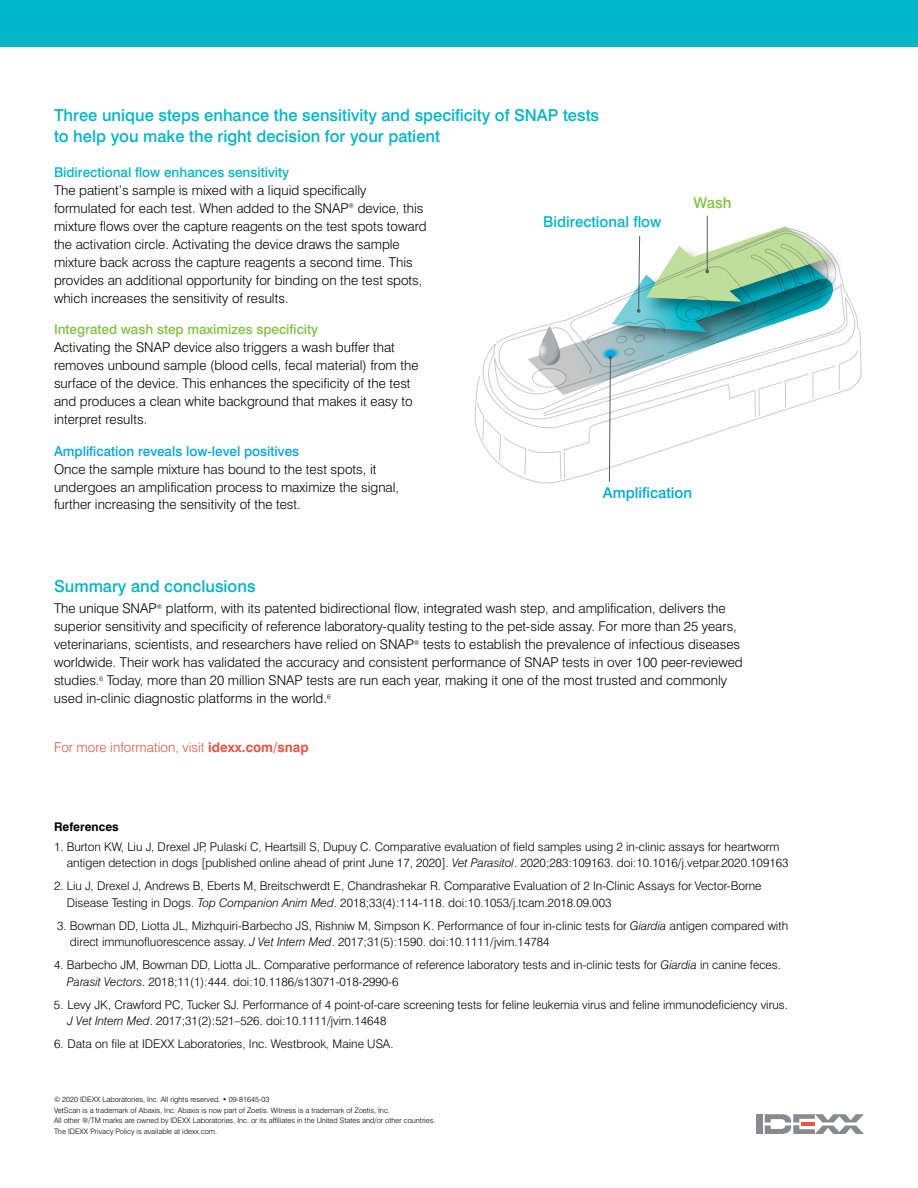
<style>
.page{position:relative;width:918px;height:1188px;background:#fff}
.page>*{position:absolute;margin:0;border:0;box-sizing:border-box;transform-origin:0 0}
.t1{font:300 34.95px "Swiss 721 BT";color:#00b7c9}
.t2{font:300 34.95px "Swiss 721 BT";color:#82c341}
.t3{font:500 16.5px/21px "Swiss 721 BT";color:#00b7c9}
.t4{font:500 15px "Swiss 721 BT";color:#00b7c9}
.t5{font:500 15px "Swiss 721 BT";color:#00a8e4}
.t6{font:500 15px "Swiss 721 BT";color:#82c341}
.t7{font:300 13.5px/18px "Swiss 721 BT";color:#000}
.t8{font:300 13.5px "Swiss 721 BT";color:#f0533f}
.t9{font:500 13.5px "Swiss 721 BT";color:#82c341}
.t10{font:500 13.5px "Swiss 721 BT";color:#00a8e4}
.t11{font:500 13.5px "Swiss 721 BT";color:#00b7c9}
.t12{font:300 12px/16.5px "Swiss 721 BT";color:#000}
.t13{font:700 12px "Swiss 721 BT";color:#000}
.t14{font:300 7.5px/10.5px "Swiss 721 BT";color:#000}
.s1{font-weight:700}
.s2{font-style:italic}
</style>
<div class="page">
<div style="left:0;top:0;width:918px;height:46px;background:#00b7c9"></div>
<div style="left:756px;top:1114px;width:6px;height:20px;background:#878a8f"></div>
<svg style="left:765px;top:1114px;width:99px;height:20px"></svg>
<hr style="left:707px;top:216px;width:1px;height:56px;background:#58595b">
<svg style="left:476px;top:226px;width:383px;height:258px"></svg>
<img style="left:539px;top:326px;width:21px;height:39px">
<img style="left:539px;top:326px;width:21px;height:39px;border-radius:11px">
<p class="t3" style="left:54px;top:105px;width:547px">Three unique steps enhance the sensitivity and specificity of SNAP tests to help you make the right decision for your patient</p>
<p class="t11" style="left:54px;top:164px;width:237px">Bidirectional flow enhances sensitivity</p>
<p class="t7" style="left:54px;top:181px;width:374px">The patient’s sample is mixed with a liquid specifically formulated for each test. When added to the SNAP<sup>®</sup> device, this mixture flows over the capture reagents on the test spots toward the activation circle. Activating the device draws the sample mixture back across the capture reagents a second time. This provides an additional opportunity for binding on the test spots, which increases the sensitivity of results.</p>
<p class="t9" style="left:54px;top:321px;width:266px">Integrated wash step maximizes specificity</p>
<p class="t7" style="left:54px;top:338px;width:366px">Activating the SNAP device also triggers a wash buffer that removes unbound sample (blood cells, fecal material) from the surface of the device. This enhances the specificity of the test and produces a clean white background that makes it easy to interpret results.</p>
<p class="t10" style="left:54px;top:442px;width:247px">Amplification reveals low-level positives</p>
<p class="t7" style="left:54px;top:460px;width:347px">Once the sample mixture has bound to the test spots, it undergoes an amplification process to maximize the signal, further increasing the sensitivity of the test.</p>
<h1 class="t2" style="left:698px;top:175px;width:86px">Wash</h1>
<p class="t6" style="left:694px;top:193px;width:40px">Wash</p>
<h1 class="t1" style="left:396px;top:198px;width:256px">Bidirectional flow</h1>
<p class="t4" style="left:543px;top:213px;width:120px">Bidirectional flow</p>
<p class="t5" style="left:603px;top:484px;width:91px">Amplification</p>
<p class="t3" style="left:54px;top:576px;width:203px">Summary and conclusions</p>
<p class="t7" style="left:54px;top:599px;width:690px">The unique SNAP<sup>®</sup> platform, with its patented bidirectional flow, integrated wash step, and amplification, delivers the superior sensitivity and specificity of reference laboratory-quality testing to the pet-side assay. For more than 25 years, veterinarians, scientists, and researchers have relied on SNAP<sup>®</sup> tests to establish the prevalence of infectious diseases worldwide. Their work has validated the accuracy and consistent performance of SNAP tests in over 100 peer-reviewed studies.<sup>6</sup> Today, more than 20 million SNAP tests are run each year, making it one of the most trusted and commonly used in-clinic diagnostic platforms in the world.<sup>6</sup></p>
<p class="t8" style="left:54px;top:739px;width:256px">For more information, visit <span class="s1">idexx.com/snap</span></p>
<p class="t13" style="left:54px;top:820px;width:66px">References</p>
<p class="t12" style="left:67px;top:838px;width:723px;text-indent:-13px">1. Burton KW, Liu J, Drexel JP, Pulaski C, Heartsill S, Dupuy C. Comparative evaluation of field samples using 2 in-clinic assays for heartworm antigen detection in dogs [published online ahead of print June 17, 2020]. <span class="s2">Vet Parasitol</span>. 2020;283:109163. doi:10.1016/j.vetpar.2020.109163</p>
<p class="t12" style="left:67px;top:878px;width:696px;text-indent:-13px">2. Liu J, Drexel J, Andrews B, Eberts M, Breitschwerdt E, Chandrashekar R. Comparative Evaluation of 2 In-Clinic Assays for Vector-Borne<br>Disease Testing in Dogs. <span class="s2">Top Companion Anim Med</span>. 2018;33(4):114-118. doi:10.1053/j.tcam.2018.09.003</p>
<p class="t12" style="left:70px;top:917px;width:720px;text-indent:-13px">3. Bowman DD, Liotta JL, Mizhquiri-Barbecho JS, Rishniw M, Simpson K. Performance of four in-clinic tests for <span class="s2">Giardia</span> antigen compared with direct immunofluorescence assay. <span class="s2">J Vet Intern Med</span>. 2017;31(5):1590. doi:10.1111/jvim.14784</p>
<p class="t12" style="left:67px;top:957px;width:716px;text-indent:-13px">4. Barbecho JM, Bowman DD, Liotta JL. Comparative performance of reference laboratory tests and in-clinic tests for <span class="s2">Giardia</span> in canine feces.<br><span class="s2">Parasit Vectors</span>. 2018;11(1):444. doi:10.1186/s13071-018-2990-6</p>
<p class="t12" style="left:68px;top:996px;width:722px;text-indent:-14px">5. Levy JK, Crawford PC, Tucker SJ. Performance of 4 point-of-care screening tests for feline leukemia virus and feline immunodeficiency virus.<br><span class="s2">J Vet Intern Med</span>. 2017;31(2):521–526. doi:10.1111/jvim.14648</p>
<p class="t12" style="left:54px;top:1036px;width:341px">6. Data on file at IDEXX Laboratories, Inc. Westbrook, Maine USA.</p>
<p class="t14" style="left:54px;top:1094px;width:383px">© 2020 IDEXX Laboratories, Inc. All rights reserved. • 09-81645-03<br>VetScan is a trademark of Abaxis, Inc. Abaxis is now part of Zoetis. Witness is a trademark of Zoetis, Inc.<br>All other ®/TM marks are owned by IDEXX Laboratories, Inc. or its affiliates in the United States and/or other countries.<br>The IDEXX Privacy Policy is available at idexx.com.</p>
</div>
